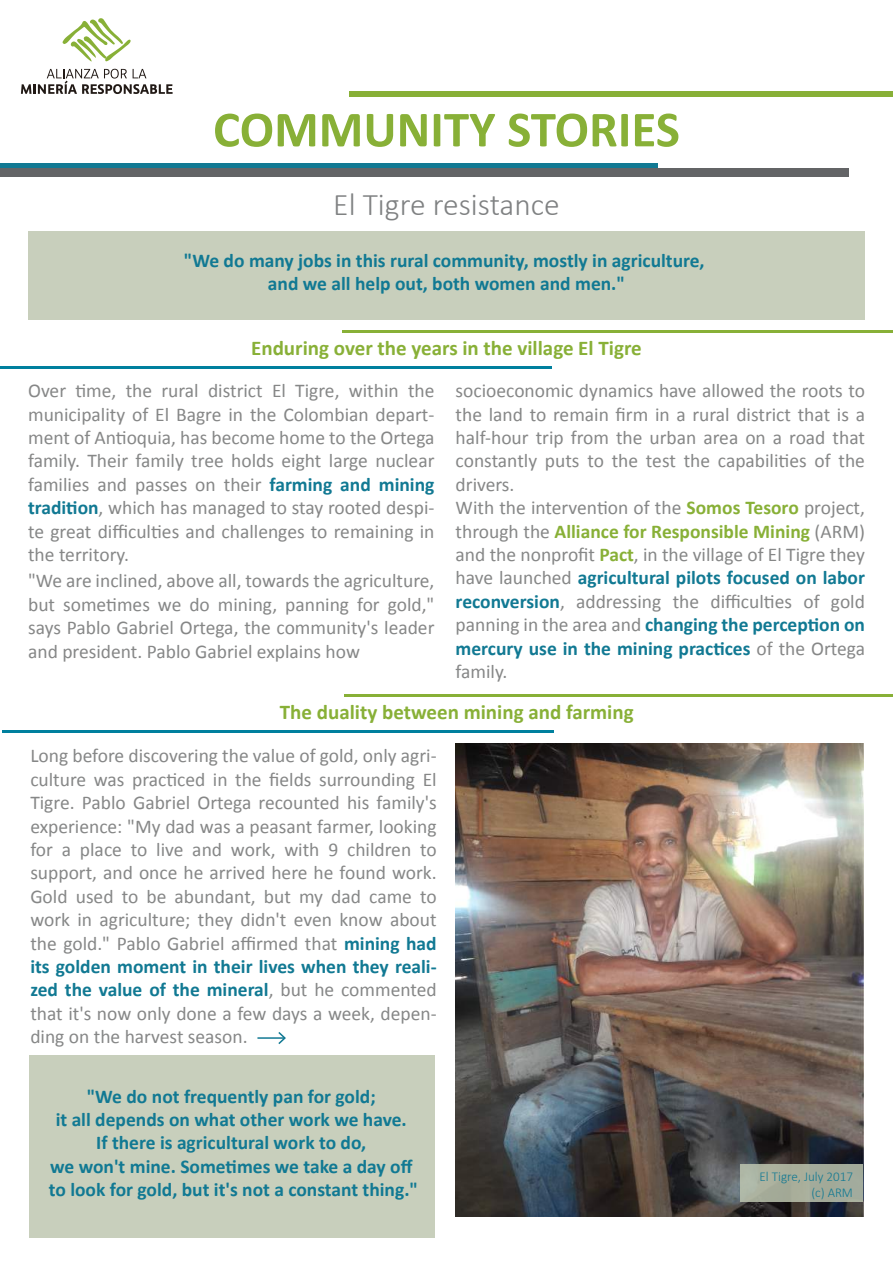
<style>
.page{position:relative;width:893px;height:1263px;background:#fff}
.page>*{position:absolute;margin:0;border:0;box-sizing:border-box;transform-origin:0 0}
.t1{font:700 51px "Calibri";color:#88b037}
.t2{font:300 31.5px "Calibri";color:#7f8182}
.t3{font:700 21px "Calibri";color:#88b037}
.t4{font:19.5px/23.4px "Calibri";color:#868787;text-align:justify}
.t5{font:700 19.5px/23.4px "Calibri";color:#117993;text-align:center}
.t6{font:300 13.5px/16.2px "Calibri";color:#117993;text-align:right}
.s1{font-weight:700;color:#117993}
.s2{font-weight:700;color:#88b037}
</style>
<div class="page">
<svg style="left:62px;top:18px;width:69px;height:43px"></svg>
<svg style="left:21px;top:69px;width:152px;height:25px"></svg>
<div style="left:349px;top:91px;width:544px;height:6px;background:#88b037"></div>
<div style="left:0;top:163px;width:658px;height:5px;background:#117993"></div>
<div style="left:29px;top:231px;width:836px;height:88px;background:#c8cfbc"></div>
<div style="left:29px;top:1055px;width:405px;height:182px;background:#c8cfbc"></div>
<div style="left:0;top:168px;width:849px;height:9px;background:#636466"></div>
<img style="left:455px;top:744px;width:408px;height:473px">
<hr style="left:342px;top:331px;width:551px;height:2px;background:#88b037">
<hr style="left:0;top:367px;width:551px;height:2px;background:#00809e">
<hr style="left:344px;top:694px;width:549px;height:3px;background:#88b037">
<hr style="left:2px;top:730px;width:552px;height:3px;background:#00809e">
<div style="left:740px;top:1165px;width:122px;height:37px;background:linear-gradient(to right,#adb4a0,#a0a898)"></div>
<hr style="left:257px;top:1037px;width:27px;height:2px;background:#117993">
<svg style="left:278px;top:1032px;width:8px;height:12px"></svg>
<h1 class="t1" style="left:213px;top:93px;width:468px">COMMUNITY STORIES</h1>
<h2 class="t2" style="left:333px;top:185px;width:228px">El Tigre resistance</h2>
<p class="t5" style="left:184px;top:248px;width:522px">"We do many jobs in this rural community, mostly in agriculture, and we all help out, both women and men."</p>
<p class="t3" style="left:251px;top:334px;width:392px">Enduring over the years in the village El Tigre</p>
<p class="t4" style="left:28px;top:378px;width:408px">Over time, the rural district El Tigre, within the municipality of El Bagre in the Colombian depart&shy;ment of Antioquia, has become home to the Ortega family. Their family tree holds eight large nuclear families and passes on their <span class="s1">farming and mining tradition</span>, which has managed to stay rooted despi&shy;te great difficulties and challenges to remaining in the territory.</p>
<p class="t4" style="left:28px;top:569px;width:408px">"We are inclined, above all, towards the agriculture, but sometimes we do mining, panning for gold," says Pablo Gabriel Ortega, the community's leader and president. Pablo Gabriel explains how</p>
<p class="t4" style="left:456px;top:378px;width:411px;text-align:left">socioeconomic dynamics have allowed the roots to the land to remain firm in a rural district that is a half-hour trip from the urban area on a road that constantly puts to the test the capabilities of the drivers.<br>With the intervention of the <span class="s2">Somos Tesoro</span> project, through the <span class="s2">Alliance for Responsible Mining</span> (ARM) and the nonprofit <span class="s2">Pact</span>, in the village of El Tigre they have launched <span class="s1">agricultural pilots focused on labor reconversion</span>, addressing the difficulties of gold panning in the area and <span class="s1">changing the perception on mercury use in the mining practices</span> of the Ortega family.</p>
<p class="t3" style="left:280px;top:697px;width:355px">The duality between mining and farming</p>
<p class="t4" style="left:30px;top:744px;width:408px">Long before discovering the value of gold, only agri&shy;culture was practiced in the fields surrounding El Tigre. Pablo Gabriel Ortega recounted his family's experience: "My dad was a peasant farmer, looking for a place to live and work, with 9 children to support, and once he arrived here he found work.<br>Gold used to be abundant, but my dad came to work in agriculture; they didn't even know about the gold." Pablo Gabriel affirmed that <span class="s1">mining had its golden moment in their lives when they reali&shy;zed the value of the mineral</span>, but he commented that it's now only done a few days a week, depen&shy;ding on the harvest season.</p>
<p class="t5" style="left:49px;top:1084px;width:371px">"We do not frequently pan for gold;<br>it all depends on what other work we have.<br>If there is agricultural work to do,<br>we won't mine. Sometimes we take a day off to look for gold, but it's not a constant thing."</p>
<p class="t6" style="left:760px;top:1168px;width:95px">El Tigre, July 2017 (c) ARM</p>
</div>
